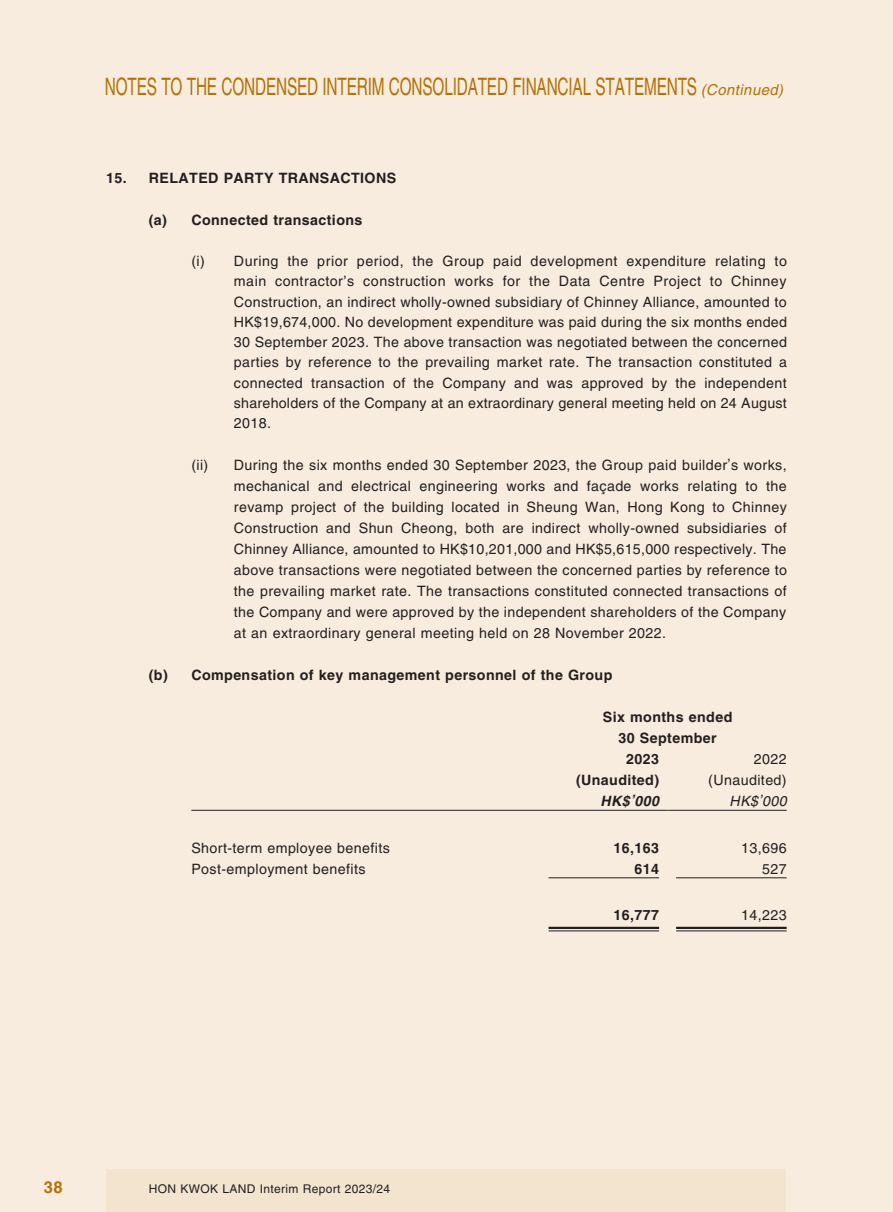
<style>
.page{position:relative;width:893px;height:1212px;background:#f7ecdd}
.page>*{position:absolute;margin:0;border:0;box-sizing:border-box;transform-origin:0 0}
.t1{font:24px "Helvetica LT Std";letter-spacing:-.01em;color:#b2730b;scale:.64 1}
.t2{font:700 16.5px "Helvetica LT Std";color:#b2730b}
.t3{font:14.25px/20.2px "Helvetica LT Std";letter-spacing:.03em;color:#231f20;text-align:justify}
.t4{font:700 14.25px "Helvetica LT Std";letter-spacing:.03em;color:#231f20}
.t5{font:italic 700 14.25px "Helvetica LT Std";color:#231f20}
.t6{font:italic 14.25px "Helvetica LT Std";color:#231f20}
.t7{font:12px "Helvetica LT Std";letter-spacing:.03em;color:#231f20}
.s1{font-style:italic;font-size:15px}
</style>
<div class="page">
<div style="left:106px;top:1169px;width:787px;height:43px;background:#f2e4cf"></div>
<div style="left:787px;top:1169px;width:106px;height:43px;background:#f7ecdd"></div>
<hr style="left:191px;top:810px;width:349px;height:1px;background:#231f20">
<hr style="left:540px;top:810px;width:128px;height:1px;background:#231f20">
<hr style="left:668px;top:810px;width:119px;height:1px;background:#231f20">
<hr style="left:549px;top:877px;width:110px;height:1px;background:#231f20">
<hr style="left:676px;top:877px;width:111px;height:1px;background:#231f20">
<hr style="left:549px;top:927px;width:110px;height:2px;background:#231f20">
<hr style="left:549px;top:930px;width:110px;height:1px;background:#231f20">
<hr style="left:676px;top:927px;width:111px;height:2px;background:#231f20">
<hr style="left:676px;top:930px;width:111px;height:1px;background:#231f20">
<h1 class="t1" style="left:105px;top:73px;width:1067px">NOTES TO THE CONDENSED INTERIM CONSOLIDATED FINANCIAL STATEMENTS <span class="s1">(Continued)</span></h1>
<p class="t4" style="left:106px;top:169px;width:292px">15. RELATED PARTY TRANSACTIONS</p>
<p class="t4" style="left:149px;top:211px;width:215px">(a) Connected transactions</p>
<p class="t3" style="left:234px;top:251px;width:555px;text-indent:-43px">(i) During the prior period, the Group paid development expenditure relating to main contractor’s construction works for the Data Centre Project to Chinney Construction, an indirect wholly-owned subsidiary of Chinney Alliance, amounted to HK$19,674,000. No development expenditure was paid during the six months ended 30 September 2023. The above transaction was negotiated between the concerned parties by reference to the prevailing market rate. The transaction constituted a connected transaction of the Company and was approved by the independent shareholders of the Company at an extraordinary general meeting held on 24 August 2018.</p>
<p class="t3" style="left:191px;top:455px;width:19px">(ii)</p>
<p class="t3" style="left:234px;top:455px;width:555px;line-height:21px">During the six months ended 30 September 2023, the Group paid builder’s works, mechanical and electrical engineering works and façade works relating to the revamp project of the building located in Sheung Wan, Hong Kong to Chinney Construction and Shun Cheong, both are indirect wholly-owned subsidiaries of Chinney Alliance, amounted to HK$10,201,000 and HK$5,615,000 respectively. The above transactions were negotiated between the concerned parties by reference to the prevailing market rate. The transactions constituted connected transactions of the Company and were approved by the independent shareholders of the Company at an extraordinary general meeting held on 28 November 2022.</p>
<p class="t4" style="left:149px;top:666px;width:465px">(b) Compensation of key management personnel of the Group</p>
<p class="t4" style="left:603px;top:708px;width:131px">Six months ended</p>
<p class="t4" style="left:618px;top:729px;width:100px">30 September</p>
<p class="t4" style="left:626px;top:750px;width:34px">2023</p>
<p class="t3" style="left:754px;top:749px;width:34px">2022</p>
<p class="t4" style="left:576px;top:771px;width:85px">(Unaudited)</p>
<p class="t3" style="left:708px;top:770px;width:80px">(Unaudited)</p>
<p class="t5" style="left:600px;top:792px;width:63px">HK$’000</p>
<p class="t6" style="left:730px;top:793px;width:62px">HK$’000</p>
<p class="t3" style="left:191px;top:837px;width:200px">Short-term employee benefits</p>
<p class="t4" style="left:613px;top:839px;width:47px">16,163</p>
<p class="t3" style="left:741px;top:837px;width:47px">13,696</p>
<p class="t3" style="left:191px;top:858px;width:176px">Post-employment benefits</p>
<p class="t4" style="left:634px;top:860px;width:26px">614</p>
<p class="t3" style="left:762px;top:858px;width:26px">527</p>
<p class="t4" style="left:613px;top:906px;width:47px">16,777</p>
<p class="t3" style="left:741px;top:905px;width:47px">14,223</p>
<p class="t2" style="left:44px;top:1177px;width:20px">38</p>
<p class="t7" style="left:149px;top:1182px;width:243px">HON KWOK LAND Interim Report 2023/24</p>
</div>
